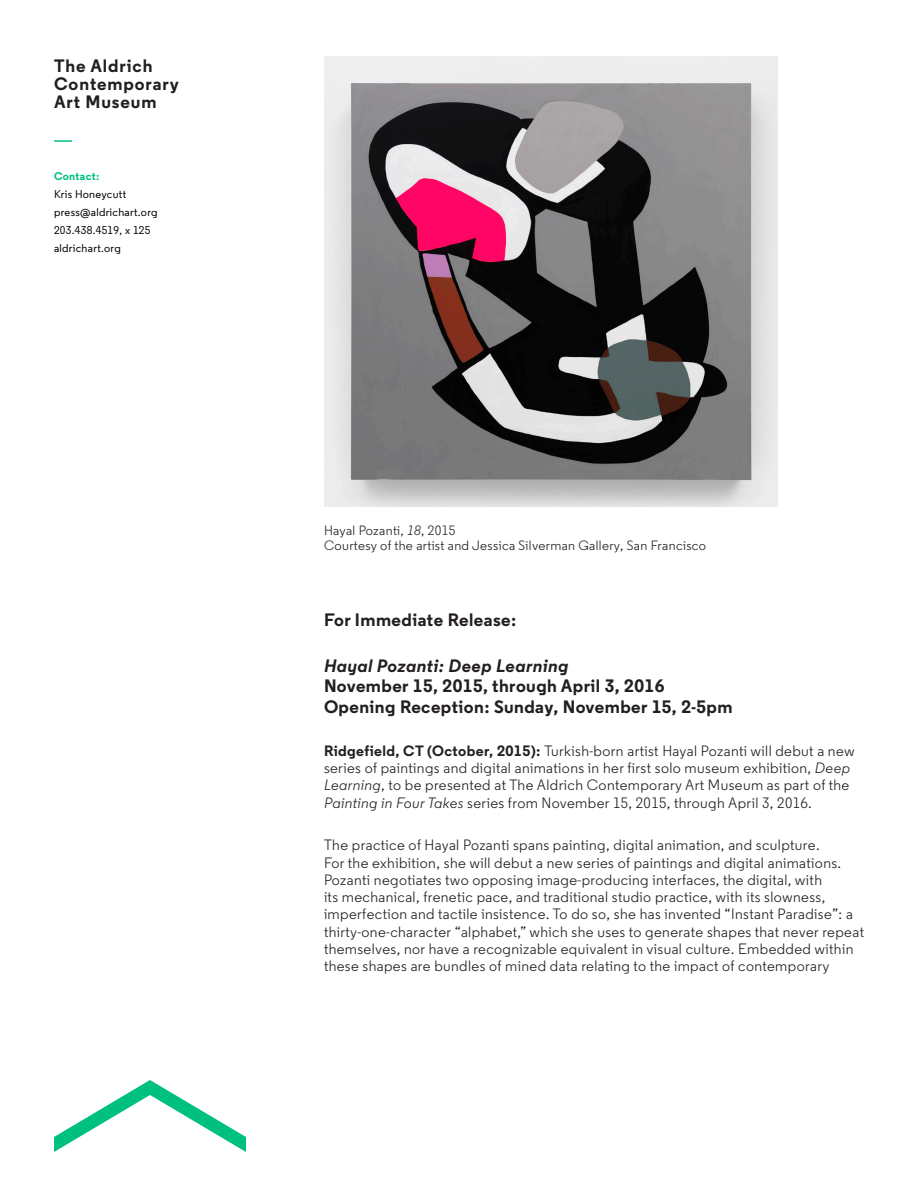
<style>
.page{position:relative;width:918px;height:1188px;background:#fff}
.page>*{position:absolute;margin:0;border:0;box-sizing:border-box;transform-origin:0 0}
.Underlined_Header{font:700 18px/20.7px "Regular";letter-spacing:.025em;color:#231f20}
.Underlined_Header-2{font:700 18px/18px "Regular";letter-spacing:.05em;color:#231f20}
.BoldHeader_TopofPage{font:700 18px "Regular";letter-spacing:.025em;color:#231f20}
.Body_Text{font:15px/17.2px "Regular";letter-spacing:.025em;color:#231f20}
.Underlined_Header-3{font:15px/17.2px "Regular";letter-spacing:.025em;color:#231f20}
.Body_Text-2{font:13.5px "Regular";letter-spacing:.025em;color:#231f20}
.t1{font:500 11.25px/18px "Regular";letter-spacing:.025em;color:#000}
.t2{font:700 11.25px "Regular";letter-spacing:.025em;color:#00c081}
.s1{font-style:italic}
.s2{font-weight:700}
</style>
<div class="page">
<svg style="left:54px;top:140px;width:18px;height:2px"></svg>
<svg style="left:54px;top:1080px;width:192px;height:72px"></svg>
<img style="left:324px;top:56px;width:454px;height:450px">
<p class="Underlined_Header-2" style="left:54px;top:56px;width:126px">The Aldrich<br>Contemporary<br>Art Museum</p>
<p class="t2" style="left:54px;top:169px;width:47px">Contact:</p>
<p class="t1" style="left:54px;top:185px;width:105px">Kris Honeycutt press@aldrichart.org<br>203.438.4519, x 125 aldrichart.org</p>
<p class="Body_Text-2" style="left:324px;top:521px;width:133px">Hayal Pozanti, <span class="s1">18</span>, 2015</p>
<p class="Body_Text-2" style="left:324px;top:537px;width:384px">Courtesy of the artist and Jessica Silverman Gallery, San Francisco</p>
<p class="BoldHeader_TopofPage" style="left:324px;top:607px;width:194px">For Immediate Release:</p>
<p class="Underlined_Header" style="left:324px;top:655px;width:410px"><span class="s1">Hayal Pozanti: Deep Learning<br></span>November 15, 2015, through April 3, 2016<br>Opening Reception: Sunday, November 15, 2-5pm</p>
<p class="Underlined_Header-3" style="left:324px;top:742px;width:532px"><span class="s2">Ridgefield, CT (October, 2015):</span> Turkish-born artist Hayal Pozanti will debut a new series of paintings and digital animations in her first solo museum exhibition, <span class="s1">Deep Learning</span>, to be presented at The Aldrich Contemporary Art Museum as part of the <span class="s1">Painting in Four Takes</span> series from November 15, 2015, through April 3, 2016.</p>
<p class="Body_Text" style="left:324px;top:837px;width:542px">The practice of Hayal Pozanti spans painting, digital animation, and sculpture.<br>For the exhibition, she will debut a new series of paintings and digital animations.<br>Pozanti negotiates two opposing image-producing interfaces, the digital, with<br>its mechanical, frenetic pace, and traditional studio practice, with its slowness, imperfection and tactile insistence. To do so, she has invented “Instant Paradise”: a thirty-one-character “alphabet,” which she uses to generate shapes that never repeat themselves, nor have a recognizable equivalent in visual culture. Embedded within these shapes are bundles of mined data relating to the impact of contemporary</p>
</div>
